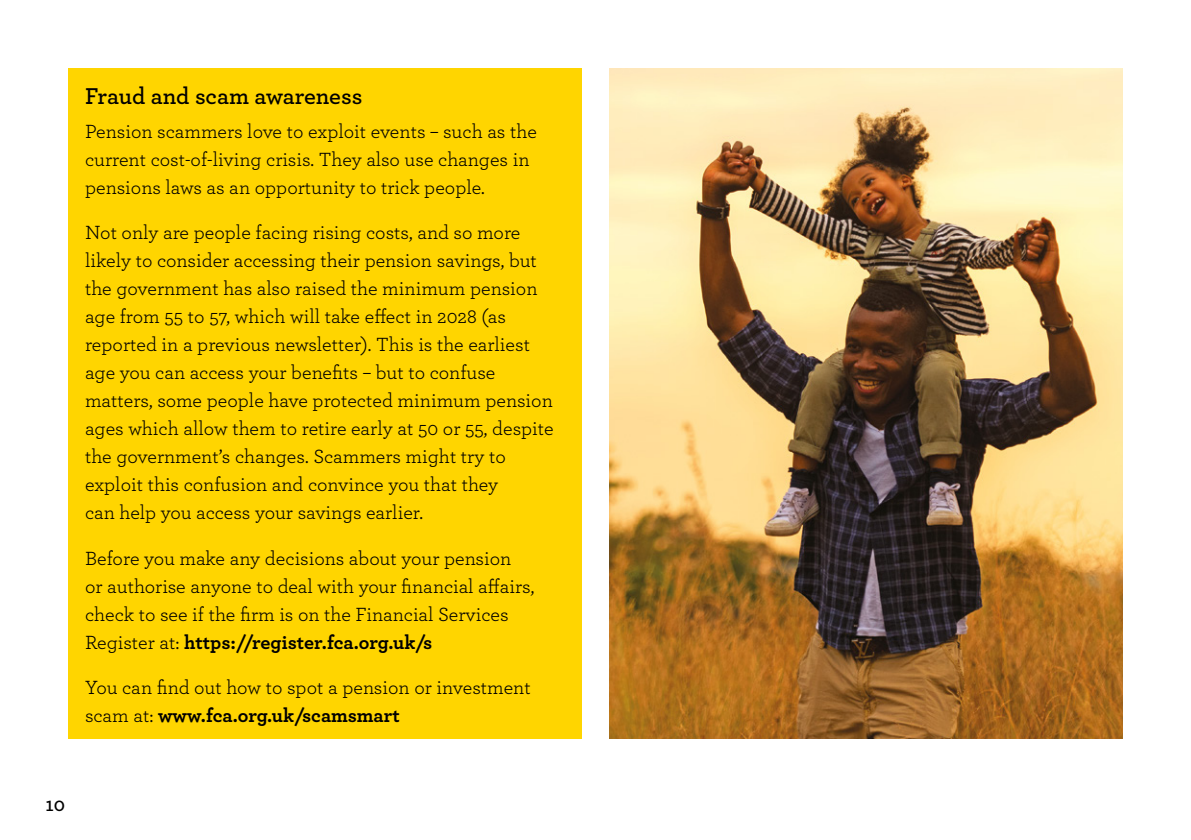
<style>
.page{position:relative;width:1191px;height:840px;background:#fff}
.page>*{position:absolute;margin:0;border:0;box-sizing:border-box;transform-origin:0 0}
.t1{font:600 24px "Archer";letter-spacing:-.01em;color:#000}
.t2{font:20px/28px "Archer";color:#000}
.t3{font:600 20px "Archer";color:#000}
.s1{font-weight:700}
.s2{color:#fff}
</style>
<div class="page">
<div style="left:68px;top:68px;width:513px;height:670px;background:#ffd500"></div>
<img style="left:609px;top:68px;width:514px;height:670px">
<p class="t1" style="left:85px;top:78px;width:279px">Fraud and scam awareness</p>
<p class="t2" style="left:85px;top:116px;width:453px">Pension scammers love to exploit events – such as the current cost-of-living crisis. They also use changes in pensions laws as an opportunity to trick people.</p>
<p class="t2" style="left:85px;top:217px;width:470px">Not only are people facing rising costs, and so more likely to consider accessing their pension savings, but the government has also raised the minimum pension age from 55 to 57, which will take effect in 2028 (as reported in a previous newsletter). This is the earliest age you can access your benefits – but to confuse matters, some people have protected minimum pension ages which allow them to retire early at 50 or 55, despite the government’s changes. Scammers might try to exploit this confusion and convince you that they<br>can help you access your savings earlier.</p>
<p class="t2" style="left:85px;top:542px;width:451px">Before you make any decisions about your pension<br>or authorise anyone to deal with your financial affairs, check to see if the firm is on the Financial Services Register at: <span class="s1">https://register.fca.org.uk/s</span></p>
<p class="t2" style="left:85px;top:671px;width:447px">You can find out how to spot a pension or investment scam at: <span class="s1">www.fca.org.uk/scamsmart</span></p>
<p class="t3" style="left:40px;top:788px;width:27px"><span class="s2">2</span>10</p>
</div>
